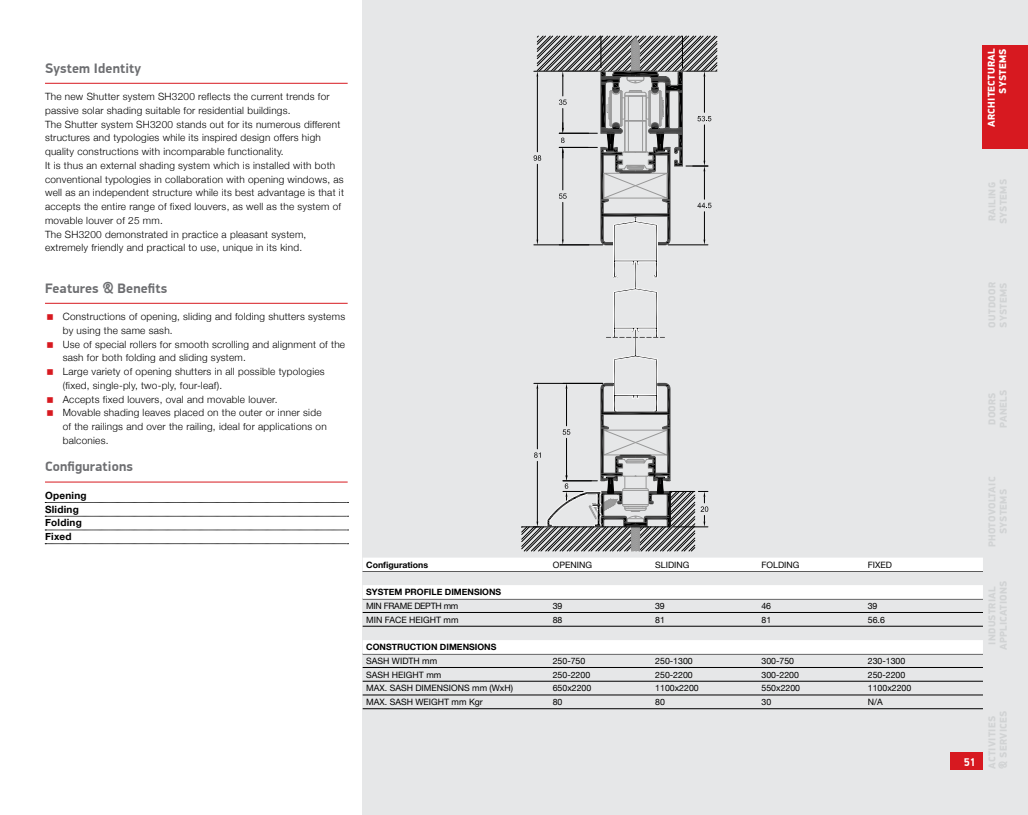
<style>
.page{position:relative;width:1028px;height:815px;background:#fff}
.page>*{position:absolute;margin:0;border:0;box-sizing:border-box;transform-origin:0 0}
.t1{font:700 13.75px "PF Din Display Pro";letter-spacing:.01em;color:#6d6e71}
.t2{font:700 11.25px "PF Din Display Pro";color:#fff}
.t3{font:300 10px/13.8px "Helvetica Neue";letter-spacing:.025em;color:#000}
.t4{font:900 10px/11.2px "PF Din Display Pro";letter-spacing:.025em;color:#d1d3d4;text-align:center}
.t5{font:700 10px/13.8px "Helvetica Neue";letter-spacing:.025em;color:#000}
.t6{font:900 10px/11.2px "PF Din Display Pro";letter-spacing:.025em;color:#fff;text-align:right}
.t7{font:8.75px "Helvetica Neue";color:#000}
.t8{font:700 8.75px "Helvetica Neue";color:#000}
.t9{font:8.75px "Helvetica Neue";letter-spacing:-.03em;color:#000}
</style>
<div class="page">
<div style="left:363px;top:0;width:665px;height:815px;background:#e6e7e8"></div>
<hr style="left:45px;top:83px;width:303px;height:1px;background:#d71920">
<hr style="left:45px;top:303px;width:303px;height:1px;background:#d71920">
<hr style="left:45px;top:482px;width:303px;height:1px;background:#d71920">
<svg style="left:45px;top:502px;width:303px;height:1px"></svg>
<svg style="left:45px;top:516px;width:303px;height:1px"></svg>
<svg style="left:45px;top:530px;width:303px;height:1px"></svg>
<svg style="left:45px;top:543px;width:303px;height:1px"></svg>
<hr style="left:363px;top:571px;width:620px;height:1px;background:#000">
<div style="left:363px;top:558px;width:620px;height:13px;background:#fff"></div>
<hr style="left:363px;top:599px;width:620px;height:1px;background:#000">
<div style="left:363px;top:585px;width:620px;height:14px;background:#fff"></div>
<hr style="left:363px;top:612px;width:620px;height:1px;background:#000">
<hr style="left:363px;top:626px;width:620px;height:1px;background:#000">
<hr style="left:363px;top:654px;width:620px;height:1px;background:#000">
<div style="left:363px;top:640px;width:620px;height:14px;background:#fff"></div>
<hr style="left:363px;top:667px;width:620px;height:1px;background:#000">
<hr style="left:363px;top:681px;width:620px;height:1px;background:#000">
<hr style="left:363px;top:695px;width:620px;height:1px;background:#000">
<hr style="left:363px;top:708px;width:620px;height:1px;background:#000">
<svg style="left:521px;top:36px;width:196px;height:516px"></svg>
<div style="left:982px;top:45px;width:46px;height:103px;background:#d71920"></div>
<div style="left:950px;top:753px;width:33px;height:17px;background:#d71920"></div>
<h1 class="t1" style="left:45px;top:59px;width:98px">System Identity</h1>
<p class="t3" style="left:45px;top:89px;width:300px">The new Shutter system SH3200 reflects the current trends for passive solar shading suitable for residential buildings.<br>The Shutter system SH3200 stands out for its numerous different structures and typologies while its inspired design offers high quality constructions with incomparable functionality.<br>It is thus an external shading system which is installed with both conventional typologies in collaboration with opening windows, as well as an independent structure while its best advantage is that it accepts the entire range of fixed louvers, as well as the system of movable louver of 25 mm.<br>The SH3200 demonstrated in practice a pleasant system, extremely friendly and practical to use, unique in its kind.</p>
<h1 class="t1" style="left:45px;top:279px;width:124px">Features &amp; Benefits</h1>
<p class="t3" style="left:63px;top:309px;width:284px">Constructions of opening, sliding and folding shutters systems by using the same sash.<br>Use of special rollers for smooth scrolling and alignment of the sash for both folding and sliding system.<br>Large variety of opening shutters in all possible typologies (fixed, single-ply, two-ply, four-leaf).<br>Accepts fixed louvers, oval and movable louver.<br>Movable shading leaves placed on the outer or inner side<br>of the railings and over the railing, ideal for applications on balconies.</p>
<h1 class="t1" style="left:45px;top:458px;width:89px">Configurations</h1>
<p class="t5" style="left:45px;top:489px;width:43px">Opening<br>Sliding<br>Folding<br>Fixed</p>
<p class="t8" style="left:366px;top:558px;width:63px">Configurations</p>
<p class="t7" style="left:553px;top:558px;width:41px">OPENING</p>
<p class="t7" style="left:655px;top:558px;width:36px">SLIDING</p>
<p class="t7" style="left:761px;top:558px;width:39px">FOLDING</p>
<p class="t7" style="left:868px;top:558px;width:26px">FIXED</p>
<p class="t8" style="left:366px;top:585px;width:136px">SYSTEM PROFILE DIMENSIONS</p>
<p class="t9" style="left:366px;top:599px;width:94px">MIN FRAME DEPTH mm</p>
<p class="t7" style="left:553px;top:599px;width:11px">39</p>
<p class="t7" style="left:655px;top:599px;width:11px">39</p>
<p class="t7" style="left:761px;top:599px;width:11px">46</p>
<p class="t7" style="left:868px;top:599px;width:11px">39</p>
<p class="t7" style="left:366px;top:613px;width:94px">MIN FACE HEIGHT mm</p>
<p class="t7" style="left:553px;top:613px;width:11px">88</p>
<p class="t7" style="left:655px;top:613px;width:11px">81</p>
<p class="t7" style="left:761px;top:613px;width:11px">81</p>
<p class="t7" style="left:868px;top:613px;width:19px">56.6</p>
<p class="t8" style="left:366px;top:640px;width:132px">CONSTRUCTION DIMENSIONS</p>
<p class="t7" style="left:366px;top:654px;width:72px">SASH WIDTH mm</p>
<p class="t7" style="left:553px;top:654px;width:34px">250-750</p>
<p class="t7" style="left:655px;top:654px;width:39px">250-1300</p>
<p class="t7" style="left:761px;top:654px;width:34px">300-750</p>
<p class="t7" style="left:868px;top:654px;width:39px">230-1300</p>
<p class="t7" style="left:366px;top:668px;width:77px">SASH HEIGHT mm</p>
<p class="t7" style="left:553px;top:668px;width:39px">250-2200</p>
<p class="t7" style="left:655px;top:668px;width:39px">250-2200</p>
<p class="t7" style="left:761px;top:668px;width:39px">300-2200</p>
<p class="t7" style="left:868px;top:668px;width:39px">250-2200</p>
<p class="t7" style="left:366px;top:682px;width:148px">MAX. SASH DIMENSIONS mm (WxH)</p>
<p class="t7" style="left:553px;top:682px;width:40px">650x2200</p>
<p class="t7" style="left:655px;top:682px;width:45px">1100x2200</p>
<p class="t7" style="left:761px;top:682px;width:40px">550x2200</p>
<p class="t7" style="left:868px;top:682px;width:45px">1100x2200</p>
<p class="t7" style="left:366px;top:696px;width:118px">MAX. SASH WEIGHT mm Kgr</p>
<p class="t7" style="left:553px;top:696px;width:11px">80</p>
<p class="t7" style="left:655px;top:696px;width:11px">80</p>
<p class="t7" style="left:761px;top:696px;width:11px">30</p>
<p class="t7" style="left:868px;top:696px;width:16px">N/A</p>
<p class="t6" style="left:986px;top:127px;width:80px;rotate:-90deg">ARCHITECTURAL<br>SYSTEMS</p>
<p class="t4" style="left:986px;top:224px;width:47px;rotate:-90deg">RAILING<br>SYSTEMS</p>
<p class="t4" style="left:986px;top:328px;width:47px;text-align:left;rotate:-90deg">OUTDOOR<br>SYSTEMS</p>
<p class="t4" style="left:986px;top:427px;width:39px;text-align:left;rotate:-90deg">DOORS<br>PANELS</p>
<p class="t4" style="left:986px;top:547px;width:72px;rotate:-90deg">PHOTOVOLTAIC<br>SYSTEMS</p>
<p class="t4" style="left:986px;top:650px;width:71px;rotate:-90deg">INDUSTRIAL<br>APPLICATIONS</p>
<p class="t2" style="left:963px;top:755px;width:14px">51</p>
<p class="t4" style="left:986px;top:769px;width:60px;text-align:left;rotate:-90deg">ACTIVITIES &amp; SERVICES</p>
</div>
